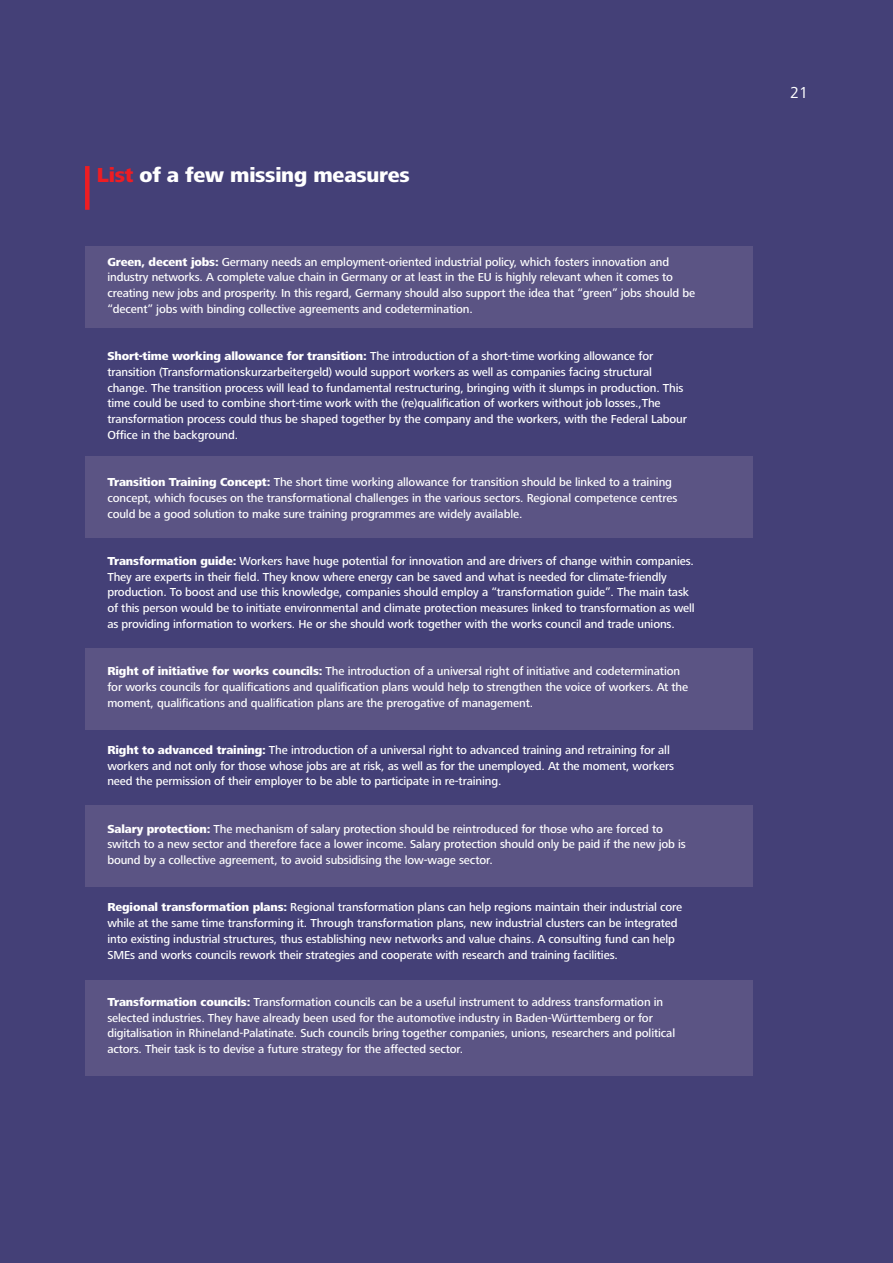
<style>
.page{position:relative;width:893px;height:1263px;background:#444077}
.page>*{position:absolute;margin:0;border:0;box-sizing:border-box;transform-origin:0 0}
.t1{font:800 21px "Frutiger Next LT";letter-spacing:-.01em;color:#fff}
.t2{font:16.5px "Frutiger Next LT";color:#fff}
.t3{font:500 12px/15.8px "Frutiger Next LT";letter-spacing:-.01em;color:#fff}
.s1{color:#ee1d23}
.s2{font-weight:800}
</style>
<div class="page">
<div style="left:85px;top:166px;width:5px;height:44px;background:#ee1d23"></div>
<div style="left:85px;top:246px;width:668px;height:81px;background:#5b5484"></div>
<div style="left:85px;top:457px;width:668px;height:81px;background:#5b5484"></div>
<div style="left:85px;top:648px;width:668px;height:81px;background:#5b5484"></div>
<div style="left:85px;top:806px;width:668px;height:81px;background:#5b5484"></div>
<div style="left:85px;top:980px;width:668px;height:95px;background:#5b5484"></div>
<h1 class="t1" style="left:97px;top:163px;width:314px"><span class="s1">List</span> of a few missing measures</h1>
<p class="t3" style="left:107px;top:254px;width:589px"><span class="s2">Green, decent jobs:</span> Germany needs an employment-oriented industrial policy, which fosters innovation and industry networks. A complete value chain in Germany or at least in the EU is highly relevant when it comes to creating new jobs and prosperity. In this regard, Germany should also support the idea that “green” jobs should be “decent” jobs with binding collective agreements and codetermination.</p>
<p class="t3" style="left:107px;top:348px;width:581px"><span class="s2">Short-time working allowance for transition:</span> The introduction of a short-time working allowance for transition (Transformationskurzarbeitergeld) would support workers as well as companies facing structural change. The transition process will lead to fundamental restructuring, bringing with it slumps in production. This time could be used to combine short-time work with the (re)qualification of workers without job losses.,The transformation process could thus be shaped together by the company and the workers, with the Federal Labour Office in the background.</p>
<p class="t3" style="left:107px;top:474px;width:571px"><span class="s2">Transition Training Concept:</span> The short time working allowance for transition should be linked to a training concept, which focuses on the transformational challenges in the various sectors. Regional competence centres could be a good solution to make sure training programmes are widely available.</p>
<p class="t3" style="left:107px;top:553px;width:589px"><span class="s2">Transformation guide:</span> Workers have huge potential for innovation and are drivers of change within companies.<br>They are experts in their field. They know where energy can be saved and what is needed for climate-friendly production. To boost and use this knowledge, companies should employ a “transformation guide”. The main task of this person would be to initiate environmental and climate protection measures linked to transformation as well as providing information to workers. He or she should work together with the works council and trade unions.</p>
<p class="t3" style="left:107px;top:663px;width:582px"><span class="s2">Right of initiative for works councils:</span> The introduction of a universal right of initiative and codetermination for works councils for qualifications and qualification plans would help to strengthen the voice of workers. At the moment, qualifications and qualification plans are the prerogative of management.</p>
<p class="t3" style="left:107px;top:742px;width:568px"><span class="s2">Right to advanced training:</span> The introduction of a universal right to advanced training and retraining for all workers and not only for those whose jobs are at risk, as well as for the unemployed. At the moment, workers need the permission of their employer to be able to participate in re-training.</p>
<p class="t3" style="left:107px;top:821px;width:580px"><span class="s2">Salary protection:</span> The mechanism of salary protection should be reintroduced for those who are forced to switch to a new sector and therefore face a lower income. Salary protection should only be paid if the new job is bound by a collective agreement, to avoid subsidising the low-wage sector.</p>
<p class="t3" style="left:107px;top:899px;width:576px"><span class="s2">Regional transformation plans:</span> Regional transformation plans can help regions maintain their industrial core while at the same time transforming it. Through transformation plans, new industrial clusters can be integrated into existing industrial structures, thus establishing new networks and value chains. A consulting fund can help SMEs and works councils rework their strategies and cooperate with research and training facilities.</p>
<p class="t3" style="left:107px;top:994px;width:569px"><span class="s2">Transformation councils:</span> Transformation councils can be a useful instrument to address transformation in selected industries. They have already been used for the automotive industry in Baden-Württemberg or for digitalisation in Rhineland-Palatinate. Such councils bring together companies, unions, researchers and political actors. Their task is to devise a future strategy for the affected sector.</p>
<h2 class="t2" style="left:790px;top:83px;width:19px">21</h2>
</div>
